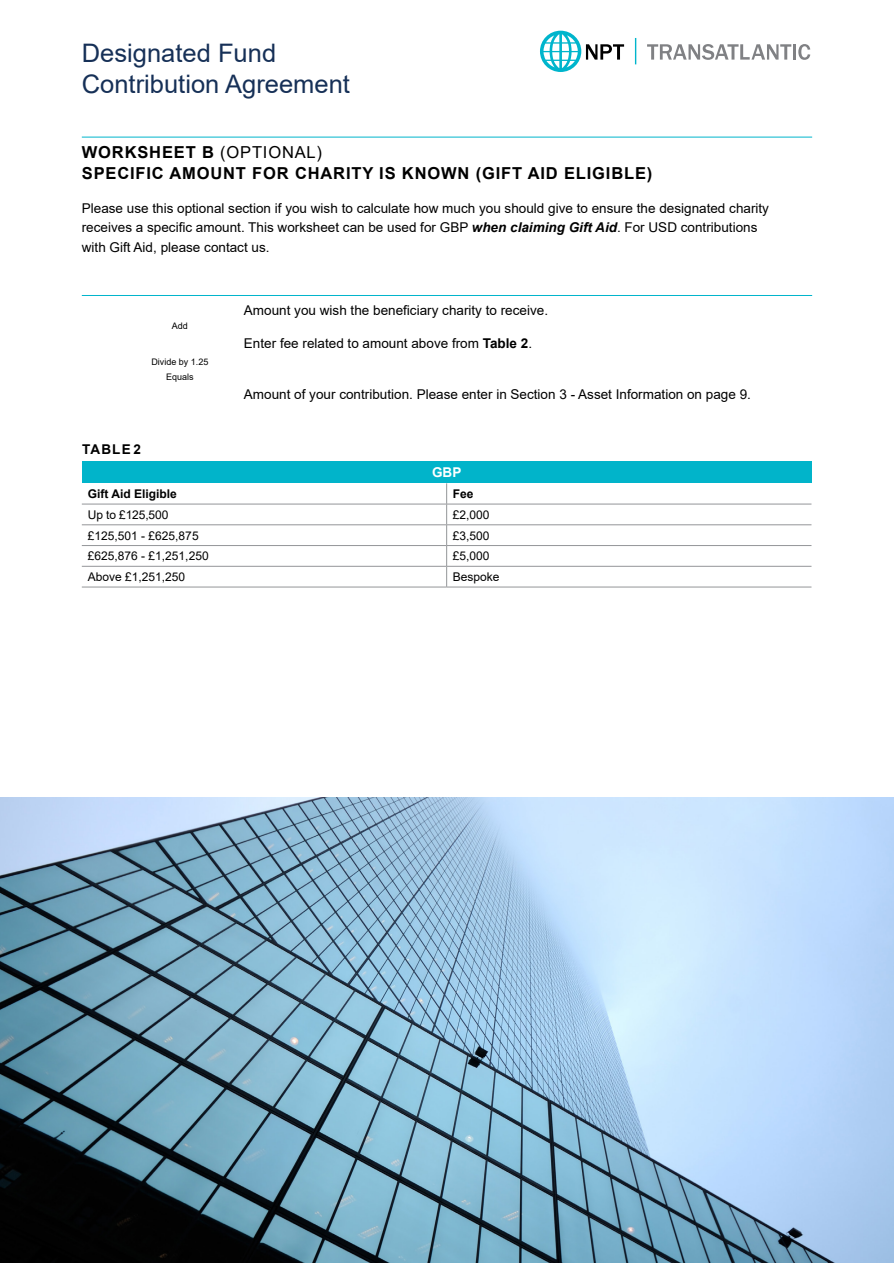
<style>
.page{position:relative;width:894px;height:1263px;background:#fff}
.page>*{position:absolute;margin:0;border:0;box-sizing:border-box;transform-origin:0 0}
.t1{font:25.5px/30.6px "Arial";color:#163057}
.TOC_Header{font:700 16.5px "Arial";letter-spacing:.05em;color:#000}
.t2{font:13.5px/19.5px "Arial";color:#000}
.TOC_Header-2{font:700 13.5px "Arial";letter-spacing:.085em;color:#000101}
.t3{font:700 13.5px "Arial";color:#fff}
.t4{font:12px "Arial";color:#000}
.t5{font:700 12px "Arial";color:#000}
.t6{font:9px "Arial";color:#000}
.s1{font-weight:400}
.s2{font-weight:700;font-style:italic}
.s3{font-weight:700}
</style>
<div class="page">
<hr style="left:634px;top:38px;width:2px;height:26px;background:#00b5cc">
<svg style="left:540px;top:31px;width:84px;height:41px"></svg>
<svg style="left:647px;top:44px;width:144px;height:16px"></svg>
<hr style="left:792px;top:44px;width:3px;height:16px;background:#808184">
<svg style="left:798px;top:44px;width:12px;height:16px"></svg>
<div style="left:82px;top:461px;width:729px;height:22px;background:#01b4ca"></div>
<svg style="left:446px;top:483px;width:1px;height:104px"></svg>
<hr style="left:82px;top:504px;width:364px;height:1px;background:#939598">
<hr style="left:446px;top:504px;width:365px;height:1px;background:#939598">
<hr style="left:82px;top:524px;width:364px;height:1px;background:#939598">
<hr style="left:446px;top:524px;width:365px;height:1px;background:#939598">
<hr style="left:82px;top:545px;width:364px;height:1px;background:#939598">
<hr style="left:82px;top:566px;width:364px;height:1px;background:#939598">
<hr style="left:82px;top:587px;width:364px;height:1px;background:#939598">
<hr style="left:446px;top:545px;width:365px;height:1px;background:#939598">
<hr style="left:446px;top:566px;width:365px;height:1px;background:#939598">
<hr style="left:446px;top:587px;width:365px;height:1px;background:#939598">
<hr style="left:82px;top:137px;width:729px;height:1px;background:#00b5cc">
<hr style="left:82px;top:295px;width:729px;height:1px;background:#00b5cc">
<img style="left:0;top:798px;width:893px;height:465px">
<p class="t1" style="left:82px;top:37px;width:269px">Designated Fund<br>Contribution Agreement</p>
<p class="TOC_Header" style="left:82px;top:141px;width:242px">WORKSHEET B <span class="s1">(OPTIONAL)</span></p>
<p class="TOC_Header" style="left:82px;top:162px;width:572px">SPECIFIC AMOUNT FOR CHARITY IS KNOWN (GIFT AID ELIGIBLE)</p>
<p class="t2" style="left:82px;top:198px;width:688px">Please use this optional section if you wish to calculate how much you should give to ensure the designated charity receives a specific amount. This worksheet can be used for GBP <span class="s2">when claiming Gift Aid</span>. For USD contributions with Gift Aid, please contact us.</p>
<p class="t6" style="left:172px;top:320px;width:18px">Add</p>
<p class="t6" style="left:151px;top:355px;width:59px">Divide by 1.25</p>
<p class="t6" style="left:166px;top:370px;width:29px">Equals</p>
<p class="TOC_Header-2" style="left:82px;top:440px;width:61px">TABLE 2</p>
<p class="t2" style="left:244px;top:301px;width:305px">Amount you wish the beneficiary charity to receive.</p>
<p class="t2" style="left:244px;top:334px;width:289px">Enter fee related to amount above from <span class="s3">Table 2</span>.</p>
<p class="t2" style="left:244px;top:384px;width:508px">Amount of your contribution. Please enter in Section 3 - Asset Information on page 9.</p>
<p class="t3" style="left:432px;top:463px;width:31px">GBP</p>
<p class="t5" style="left:88px;top:485px;width:90px">Gift Aid Eligible</p>
<p class="t5" style="left:452px;top:485px;width:22px">Fee</p>
<p class="t4" style="left:88px;top:506px;width:82px">Up to £125,500</p>
<p class="t4" style="left:452px;top:506px;width:38px">£2,000</p>
<p class="t4" style="left:88px;top:527px;width:112px">£125,501 - £625,875</p>
<p class="t4" style="left:452px;top:527px;width:38px">£3,500</p>
<p class="t4" style="left:88px;top:548px;width:122px">£625,876 - £1,251,250</p>
<p class="t4" style="left:452px;top:548px;width:38px">£5,000</p>
<p class="t4" style="left:88px;top:568px;width:99px">Above £1,251,250</p>
<p class="t4" style="left:452px;top:568px;width:48px">Bespoke</p>
</div>
